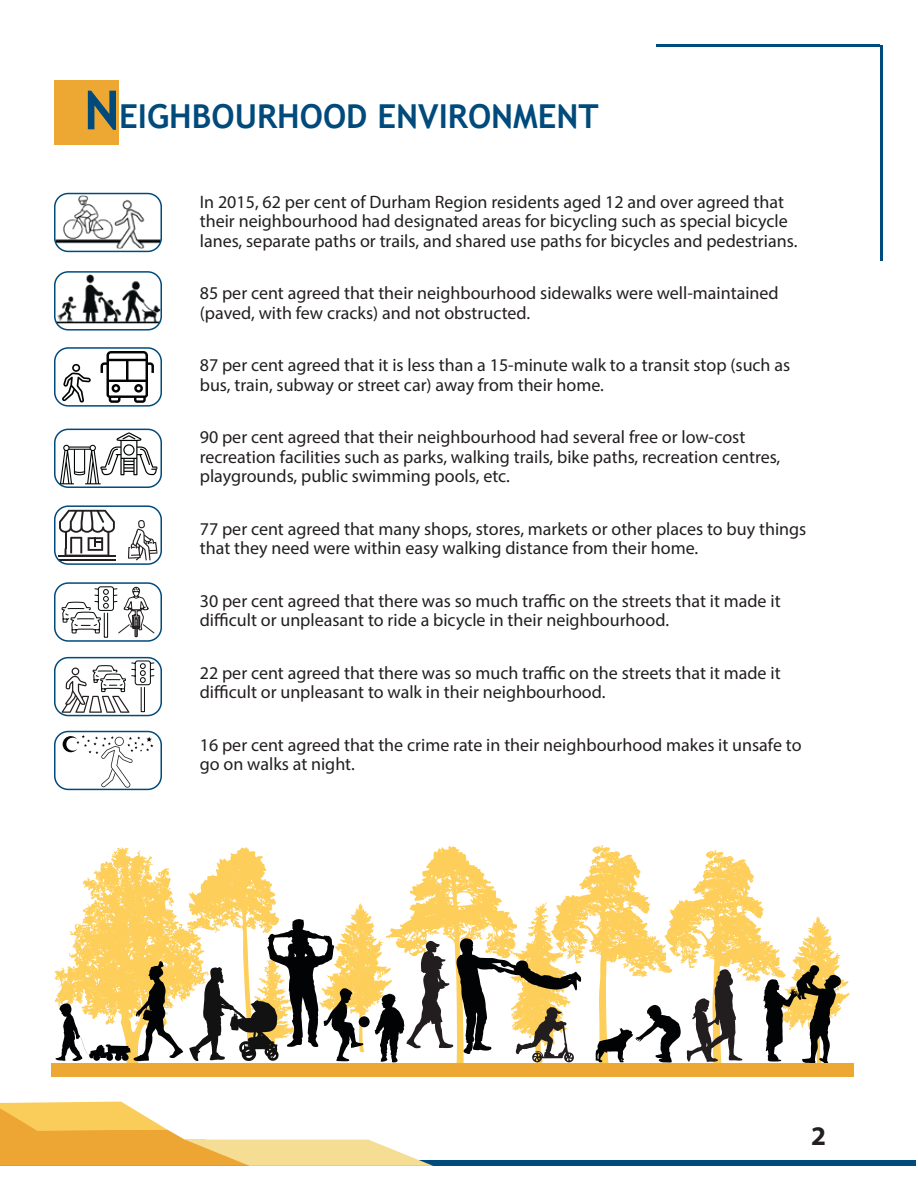
<style>
.page{position:relative;width:918px;height:1188px;background:#fff}
.page>*{position:absolute;margin:0;border:0;box-sizing:border-box;transform-origin:0 0}
.t1{font:700 33px "Trebuchet MS";color:#004a7c}
.page_numbers_black{font:700 27px "Myriad Pro";color:#231f20}
.Text_More_Spaces{font:18px/19.5px "Myriad Pro";color:#231f20}
.s1{font-size:54px}
</style>
<div class="page">
<div style="left:0;top:1160px;width:916px;height:6px;background:#004a7c"></div>
<svg style="left:0;top:1102px;width:433px;height:64px"></svg>
<hr style="left:881px;top:45px;width:2px;height:216px;background:#004a7c">
<hr style="left:657px;top:45px;width:223px;height:2px;background:#004a7c">
<div style="left:54px;top:80px;width:65px;height:65px;background:#eda733"></div>
<svg style="left:54px;top:845px;width:796px;height:218px"></svg>
<div style="left:51px;top:1063px;width:803px;height:14px;background:#eda733"></div>
<img style="left:56px;top:196px;width:104px;height:52px">
<div style="left:54px;top:193px;width:108px;height:59px;border:2px solid #004a7c;border-radius:13px"></div>
<img style="left:57px;top:274px;width:102px;height:49px">
<div style="left:54px;top:271px;width:108px;height:60px;border:2px solid #004a7c;border-radius:13px"></div>
<svg style="left:101px;top:351px;width:53px;height:52px"></svg>
<svg style="left:62px;top:364px;width:29px;height:39px"></svg>
<div style="left:54px;top:347px;width:108px;height:60px;border:2px solid #004a7c;border-radius:13px"></div>
<svg style="left:58px;top:432px;width:100px;height:52px"></svg>
<div style="left:54px;top:429px;width:108px;height:59px;border:2px solid #004a7c;border-radius:13px"></div>
<hr style="left:58px;top:555px;width:58px;height:1px;background:#231f20">
<hr style="left:58px;top:559px;width:58px;height:1px;background:#231f20">
<svg style="left:59px;top:510px;width:56px;height:45px"></svg>
<svg style="left:128px;top:520px;width:30px;height:40px"></svg>
<div style="left:54px;top:505px;width:108px;height:60px;border:2px solid #004a7c;border-radius:13px"></div>
<svg style="left:62px;top:586px;width:92px;height:52px"></svg>
<div style="left:54px;top:582px;width:108px;height:60px;border:2px solid #004a7c;border-radius:13px"></div>
<svg style="left:62px;top:660px;width:92px;height:53px"></svg>
<div style="left:54px;top:657px;width:108px;height:59px;border:2px solid #004a7c;border-radius:13px"></div>
<svg style="left:63px;top:735px;width:90px;height:52px"></svg>
<div style="left:54px;top:731px;width:108px;height:59px;border:2px solid #004a7c;border-radius:13px"></div>
<h2 class="t1" style="left:84px;top:95px;width:516px"><span class="s1">N</span>EIGHBOURHOOD ENVIRONMENT</h2>
<p class="Text_More_Spaces" style="left:200px;top:192px;width:599px">In 2015, 62 per cent of Durham Region residents aged 12 and over agreed that their neighbourhood had designated areas for bicycling such as special bicycle lanes, separate paths or trails, and shared use paths for bicycles and pedestrians.</p>
<p class="Text_More_Spaces" style="left:200px;top:283px;width:580px">85 per cent agreed that their neighbourhood sidewalks were well-maintained (paved, with few cracks) and not obstructed.</p>
<p class="Text_More_Spaces" style="left:200px;top:355px;width:592px">87 per cent agreed that it is less than a 15-minute walk to a transit stop (such as bus, train, subway or street car) away from their home.</p>
<p class="Text_More_Spaces" style="left:200px;top:427px;width:582px">90 per cent agreed that their neighbourhood had several free or low-cost recreation facilities such as parks, walking trails, bike paths, recreation centres, playgrounds, public swimming pools, etc.</p>
<p class="Text_More_Spaces" style="left:200px;top:519px;width:608px">77 per cent agreed that many shops, stores, markets or other places to buy things that they need were within easy walking distance from their home.</p>
<p class="Text_More_Spaces" style="left:200px;top:591px;width:582px">30 per cent agreed that there was so much traffic on the streets that it made it difficult or unpleasant to ride a bicycle in their neighbourhood.</p>
<p class="Text_More_Spaces" style="left:200px;top:663px;width:582px">22 per cent agreed that there was so much traffic on the streets that it made it difficult or unpleasant to walk in their neighbourhood.</p>
<p class="Text_More_Spaces" style="left:200px;top:735px;width:603px">16 per cent agreed that the crime rate in their neighbourhood makes it unsafe to go on walks at night.</p>
<p class="page_numbers_black" style="left:811px;top:1118px;width:16px">2</p>
</div>
